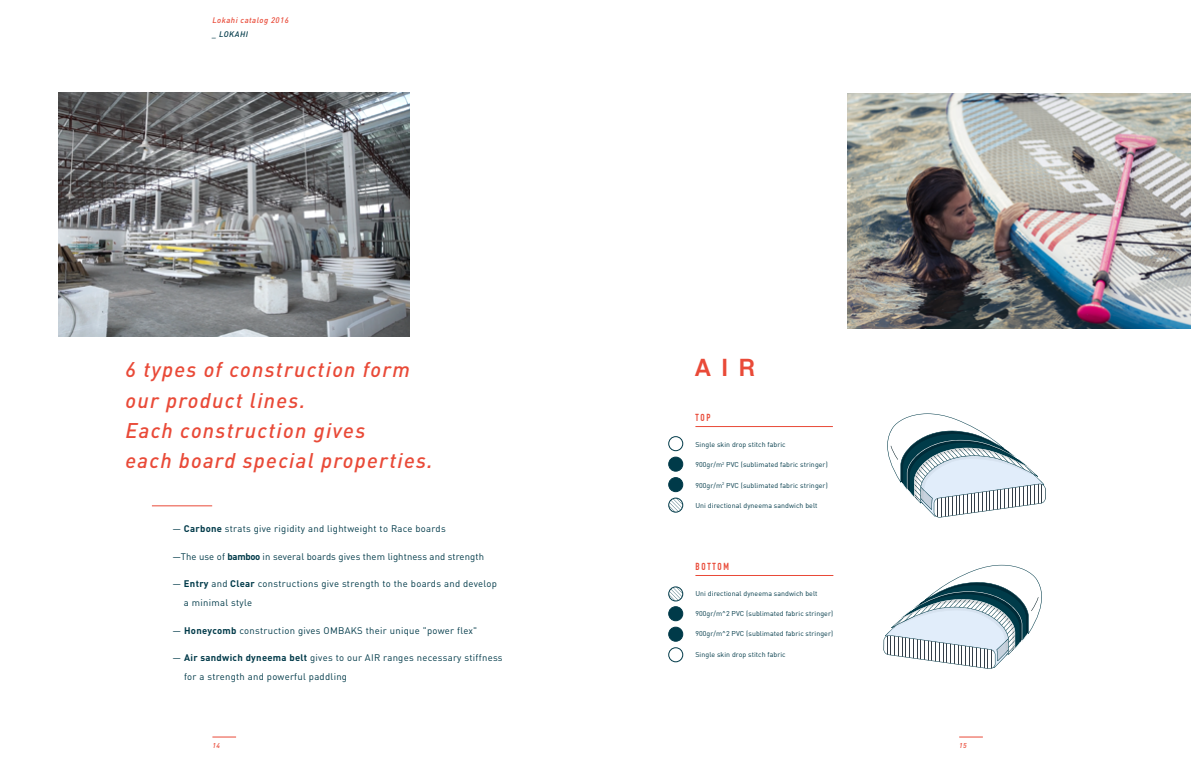
<style>
.page{position:relative;width:1191px;height:766px;background:#fff}
.page>*{position:absolute;margin:0;border:0;box-sizing:border-box;transform-origin:0 0}
.t1{font:700 25px "Chalet";color:#e94a38}
.t2{font:italic 500 21px/30.4px "DIN Pro";letter-spacing:.06em;color:#e94a38}
.t3{font:700 10px "DIN Condensed";letter-spacing:.18em;color:#e94a38}
.t4{font:9.5px/19px "DIN Pro";letter-spacing:.03em;color:#003a49}
.t5{font:9.5px "DIN Pro";letter-spacing:.01em;color:#003a49}
.t6{font:italic 500 8px "DIN Pro";letter-spacing:.06em;color:#e94a38}
.t7{font:italic 500 8px "DIN Pro";letter-spacing:.06em;color:#003a49}
.t8{font:7px "DIN Pro";letter-spacing:.01em;color:#003a49}
.t9{font:italic 500 7px "DIN Pro";color:#e94a38}
.s1{font-weight:700}
</style>
<div class="page">
<svg style="left:212px;top:736px;width:24px;height:1px"></svg>
<svg style="left:959px;top:736px;width:24px;height:1px"></svg>
<img style="left:847px;top:94px;width:344px;height:235px">
<img style="left:59px;top:93px;width:350px;height:243px">
<hr style="left:152px;top:505px;width:60px;height:1px;background:#e94a38">
<hr style="left:1045px;top:485px;width:1px;height:32px;background:#343e48">
<svg style="left:887px;top:413px;width:158px;height:104px"></svg>
<svg style="left:883px;top:564px;width:159px;height:104px"></svg>
<hr style="left:695px;top:426px;width:138px;height:1px;background:#e94a38">
<div style="left:668px;top:436px;width:15px;height:15px;border:1px solid #003a49;border-radius:50%"></div>
<div style="left:668px;top:457px;width:15px;height:14px;background:#003a49;border-radius:50%"></div>
<div style="left:668px;top:456px;width:15px;height:15px;border:1px solid #003a49;border-radius:50%"></div>
<div style="left:668px;top:477px;width:15px;height:14px;background:#003a49;border-radius:50%"></div>
<div style="left:668px;top:477px;width:15px;height:15px;border:1px solid #003a49;border-radius:50%"></div>
<svg style="left:668px;top:499px;width:15px;height:13px"></svg>
<div style="left:668px;top:497px;width:15px;height:15px;border:1px solid #003a49;border-radius:50%"></div>
<hr style="left:695px;top:575px;width:138px;height:1px;background:#e94a38">
<div style="left:668px;top:647px;width:15px;height:15px;border:1px solid #003a49;border-radius:50%"></div>
<div style="left:668px;top:606px;width:15px;height:14px;background:#003a49;border-radius:50%"></div>
<div style="left:668px;top:606px;width:15px;height:15px;border:1px solid #003a49;border-radius:50%"></div>
<div style="left:668px;top:627px;width:15px;height:14px;background:#003a49;border-radius:50%"></div>
<div style="left:668px;top:626px;width:15px;height:15px;border:1px solid #003a49;border-radius:50%"></div>
<svg style="left:668px;top:587px;width:15px;height:13px"></svg>
<div style="left:668px;top:586px;width:15px;height:15px;border:1px solid #003a49;border-radius:50%"></div>
<p class="t6" style="left:212px;top:14px;width:78px">Lokahi catalog 2016</p>
<p class="t7" style="left:212px;top:28px;width:37px">_ LOKAHI</p>
<h2 class="t2" style="left:125px;top:352px;width:309px">6 types of construction form our product lines.<br>Each construction gives<br>each board special properties.</h2>
<h1 class="t1" style="left:695px;top:352px;width:62px">AIR</h1>
<p class="t3" style="left:695px;top:411px;width:17px">TOP</p>
<p class="t8" style="left:695px;top:438px;width:92px">Single skin drop stitch fabric</p>
<p class="t8" style="left:695px;top:459px;width:134px">900gr/m<sup>2</sup> PVC (sublimated fabric stringer)</p>
<p class="t8" style="left:695px;top:479px;width:134px">900gr/m<sup>2</sup> PVC (sublimated fabric stringer)</p>
<p class="t8" style="left:695px;top:500px;width:124px">Uni directional dyneema sandwich belt</p>
<p class="t4" style="left:172px;top:518px;width:275px">— <span class="s1">Carbone</span> strats give rigidity and lightweight to Race boards</p>
<p class="t5" style="left:172px;top:548px;width:313px">—The use of <span class="s1">bamboo</span> in several boards gives them lightness and strength</p>
<p class="t4" style="left:184px;top:573px;width:315px;text-indent:-11px">— <span class="s1">Entry</span> and <span class="s1">Clear</span> constructions give strength to the boards and develop a minimal style</p>
<p class="t4" style="left:172px;top:619px;width:306px">— <span class="s1">Honeycomb</span> construction gives OMBAKS their unique "power flex"</p>
<p class="t4" style="left:184px;top:647px;width:320px;text-indent:-12px">— <span class="s1">Air sandwich dyneema belt</span> gives to our AIR ranges necessary stiffness for a strength and powerful paddling</p>
<p class="t3" style="left:695px;top:560px;width:35px">BOTTOM</p>
<p class="t8" style="left:695px;top:587px;width:124px">Uni directional dyneema sandwich belt</p>
<p class="t8" style="left:695px;top:608px;width:139px">900gr/m^2 PVC (sublimated fabric stringer)</p>
<p class="t8" style="left:695px;top:628px;width:139px">900gr/m^2 PVC (sublimated fabric stringer)</p>
<p class="t8" style="left:695px;top:648px;width:92px">Single skin drop stitch fabric</p>
<p class="t9" style="left:212px;top:739px;width:9px">14</p>
<p class="t9" style="left:959px;top:739px;width:9px">15</p>
</div>
